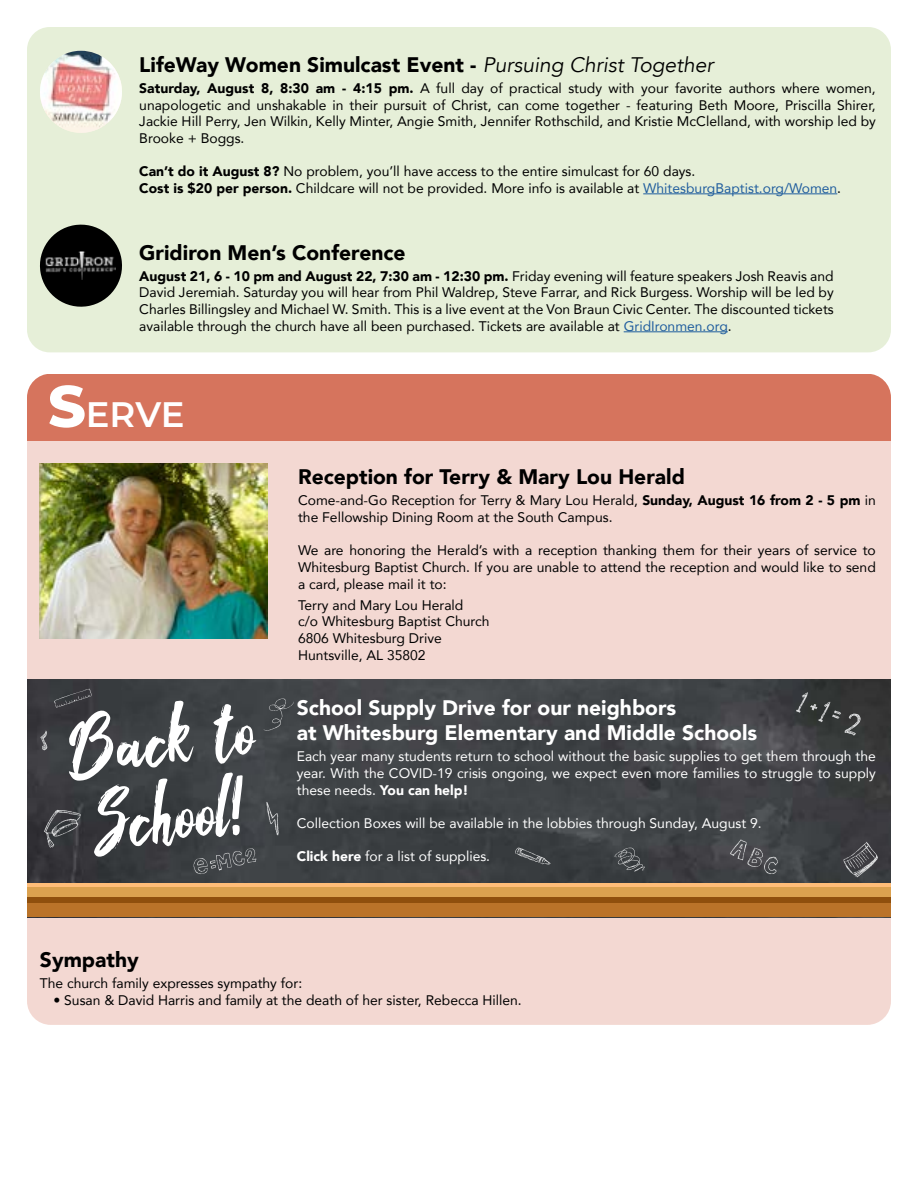
<style>
.page{position:relative;width:918px;height:1188px;background:#fff}
.page>*{position:absolute;margin:0;border:0;box-sizing:border-box;transform-origin:0 0}
.t1{font:96px/76.5px "Foxlite Script";color:#fff;scale:.78 1}
.t2{font:600 35.4px "Montserrat";color:#fff}
.t3{font:900 21px "Avenir";color:#000}
.t4{font:900 21px/25.2px "Avenir";color:#fff}
.t5{font:13.8px/16.6px "Avenir";color:#000;text-align:justify}
.t6{font:13.8px/16.6px "Avenir";color:#fff;text-align:justify}
.s1{font-weight:400;font-style:italic}
.s2{font-weight:900}
.s3{color:#215e9e}
.s4{font-weight:800;font-size:58.5px}
</style>
<div class="page">
<div style="left:27px;top:441px;width:864px;height:584px;background:#f3d8d2"></div>
<div style="left:27px;top:375px;width:864px;height:66px;background:#d6745d"></div>
<img style="left:27px;top:680px;width:864px;height:203px">
<hr style="left:27px;top:883px;width:864px;height:4px;background:#ffbd78">
<div style="left:27px;top:887px;width:864px;height:10px;background:#dba14f"></div>
<div style="left:27px;top:897px;width:864px;height:7px;background:#8f4f0d"></div>
<div style="left:27px;top:904px;width:864px;height:13px;background:#ba7329"></div>
<svg style="left:263px;top:697px;width:31px;height:34px"></svg>
<svg style="left:614px;top:847px;width:31px;height:24px"></svg>
<svg style="left:192px;top:847px;width:65px;height:28px;background:#4d5054"></svg>
<svg style="left:796px;top:692px;width:65px;height:44px;background:#414343"></svg>
<svg style="left:515px;top:847px;width:36px;height:18px"></svg>
<svg style="left:730px;top:839px;width:48px;height:36px;background:#525457"></svg>
<svg style="left:40px;top:730px;width:7px;height:20px"></svg>
<svg style="left:843px;top:842px;width:36px;height:35px"></svg>
<svg style="left:44px;top:810px;width:37px;height:38px"></svg>
<svg style="left:54px;top:689px;width:38px;height:19px"></svg>
<svg style="left:266px;top:802px;width:13px;height:33px"></svg>
<div style="left:27px;top:28px;width:864px;height:324px;background:#e6efd8"></div>
<hr style="left:624px;top:331px;width:104px;height:1px;background:#215e9e">
<svg style="left:40px;top:224px;width:82px;height:83px"></svg>
<img style="left:46px;top:251px;width:70px;height:29px">
<hr style="left:643px;top:194px;width:194px;height:1px;background:#215e9e">
<img style="left:40px;top:51px;width:82px;height:82px">
<img style="left:40px;top:463px;width:227px;height:176px">
<h3 class="t3" style="left:139px;top:46px;width:576px">LifeWay Women Simulcast Event - <span class="s1">Pursuing Christ Together</span></h3>
<p class="t5" style="left:139px;top:79px;width:738px"><span class="s2">Saturday, August 8, 8:30 am - 4:15 pm.</span> A full day of practical study with your favorite authors where women, unapologetic and unshakable in their pursuit of Christ, can come together - featuring Beth Moore, Priscilla Shirer, Jackie Hill Perry, Jen Wilkin, Kelly Minter, Angie Smith, Jennifer Rothschild, and Kristie McClelland, with worship led by Brooke + Boggs.</p>
<p class="t5" style="left:139px;top:163px;width:703px"><span class="s2">Can’t do it August 8?</span> No problem, you’ll have access to the entire simulcast for 60 days.<br><span class="s2">Cost is $20 per person.</span> Childcare will not be provided. More info is available at <span class="s3">WhitesburgBaptist.org/Women</span>.</p>
<h3 class="t3" style="left:139px;top:234px;width:268px">Gridiron Men’s Conference</h3>
<p class="t5" style="left:139px;top:267px;width:696px"><span class="s2">August 21, 6 - 10 pm and August 22, 7:30 am - 12:30 pm.</span> Friday evening will feature speakers Josh Reavis and David Jeremiah. Saturday you will hear from Phil Waldrep, Steve Farrar, and Rick Burgess. Worship will be led by Charles Billingsley and Michael W. Smith. This is a live event at the Von Braun Civic Center. The discounted tickets available through the church have all been purchased. Tickets are available at <span class="s3">GridIronmen.org</span>.</p>
<h2 class="t2" style="left:48px;top:389px;width:138px"><span class="s4">S</span>ERVE</h2>
<h1 class="t1" style="left:64px;top:722px;width:243px;rotate:-6deg">Back to<br>School!</h1>
<h3 class="t3" style="left:298px;top:459px;width:388px">Reception for Terry &amp; Mary Lou Herald</h3>
<p class="t5" style="left:298px;top:492px;width:579px">Come-and-Go Reception for Terry &amp; Mary Lou Herald, <span class="s2">Sunday, August 16 from 2 - 5 pm</span> in the Fellowship Dining Room at the South Campus.</p>
<p class="t5" style="left:298px;top:542px;width:579px">We are honoring the Herald’s with a reception thanking them for their years of service to Whitesburg Baptist Church. If you are unable to attend the reception and would like to send a card, please mail it to:</p>
<p class="t5" style="left:298px;top:596px;width:193px;text-align:left">Terry and Mary Lou Herald<br>c/o Whitesburg Baptist Church<br>6806 Whitesburg Drive<br>Huntsville, AL 35802</p>
<h3 class="t4" style="left:297px;top:694px;width:462px">School Supply Drive for our neighbors<br>at Whitesburg Elementary and Middle Schools</h3>
<p class="t6" style="left:297px;top:748px;width:581px">Each year many students return to school without the basic supplies to get them through the year. With the COVID-19 crisis ongoing, we expect even more families to struggle to supply these needs. <span class="s2">You can help!</span></p>
<p class="t6" style="left:297px;top:814px;width:466px">Collection Boxes will be available in the lobbies through Sunday, August 9.</p>
<p class="t6" style="left:297px;top:848px;width:195px"><span class="s2">Click here</span> for a list of supplies.</p>
<h3 class="t3" style="left:40px;top:942px;width:100px">Sympathy</h3>
<p class="t5" style="left:40px;top:975px;width:264px">The church family expresses sympathy for:</p>
<p class="t5" style="left:53px;top:991px;width:470px">• Susan &amp; David Harris and family at the death of her sister, Rebecca Hillen.</p>
</div>
